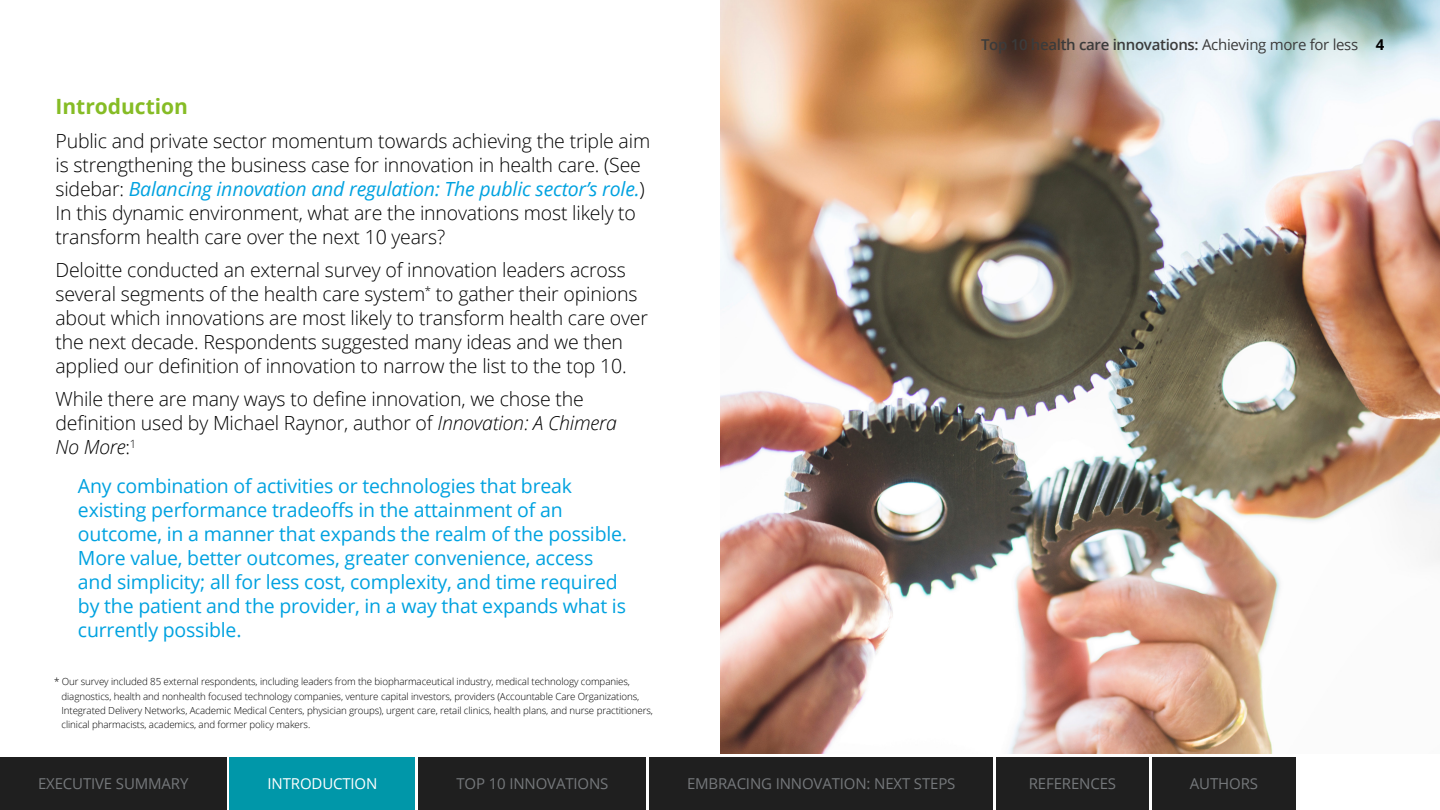
<style>
.page{position:relative;width:1440px;height:810px;background:#fff}
.page>*{position:absolute;margin:0;border:0;box-sizing:border-box;transform-origin:0 0}
.t1{font:700 21px "Open Sans";color:#86bc25}
.t2{font:300 19.5px/24px "Open Sans";letter-spacing:-.01em;color:#000}
.t3{font:19.5px/24px "Open Sans";letter-spacing:-.01em;color:#00a2e0}
.t4{font:15px "Open Sans";letter-spacing:-.01em;color:#75787b}
.t5{font:600 15px "Open Sans";letter-spacing:-.02em;color:#3b3b3b}
.t6{font:15px "Open Sans";letter-spacing:-.01em;color:#fff}
.t7{font:300 9.75px/14.2px "Open Sans";letter-spacing:-.01em;color:#000}
.s1{font-weight:400;font-style:italic;color:#00a2e0}
.s2{font-style:italic}
.s3{font-weight:400}
.s4{font-weight:700;color:#000}
</style>
<div class="page">
<img style="left:720px;top:0;width:720px;height:754px">
<div style="left:0;top:758px;width:226px;height:52px;background:#1f1f1f"></div>
<div style="left:418px;top:758px;width:228px;height:52px;background:#1f1f1f"></div>
<div style="left:650px;top:758px;width:343px;height:52px;background:#1f1f1f"></div>
<div style="left:1152px;top:758px;width:144px;height:52px;background:#1f1f1f"></div>
<div style="left:996px;top:758px;width:153px;height:52px;background:#1f1f1f"></div>
<div style="left:230px;top:758px;width:186px;height:52px;background:#0097a9"></div>
<p class="t1" style="left:56px;top:91px;width:134px">Introduction</p>
<p class="t2" style="left:56px;top:128px;width:596px">Public and private sector momentum towards achieving the triple aim is strengthening the business case for innovation in health care. (See sidebar: <span class="s1">Balancing innovation and regulation: The public sector’s role.</span>)<br>In this dynamic environment, what are the innovations most likely to transform health care over the next 10 years?</p>
<p class="t2" style="left:56px;top:257px;width:594px">Deloitte conducted an external survey of innovation leaders across several segments of the health care system<sup>*</sup> to gather their opinions about which innovations are most likely to transform health care over the next decade. Respondents suggested many ideas and we then applied our definition of innovation to narrow the list to the top 10.</p>
<p class="t2" style="left:56px;top:386px;width:563px">While there are many ways to define innovation, we chose the definition used by Michael Raynor, author of <span class="s2">Innovation: A Chimera<br>No More</span>:<sup>1</sup></p>
<p class="t3" style="left:78px;top:473px;width:551px">Any combination of activities or technologies that break existing performance tradeoffs in the attainment of an outcome, in a manner that expands the realm of the possible.<br>More value, better outcomes, greater convenience, access and simplicity; all for less cost, complexity, and time required by the patient and the provider, in a way that expands what is currently possible.</p>
<p class="t7" style="left:61px;top:675px;width:593px;text-indent:-7px">* Our survey included 85 external respondents, including leaders from the biopharmaceutical industry, medical technology companies, diagnostics, health and nonhealth focused technology companies, venture capital investors, providers (Accountable Care Organizations, Integrated Delivery Networks, Academic Medical Centers, physician groups), urgent care, retail clinics, health plans, and nurse practitioners, clinical pharmacists, academics, and former policy makers.</p>
<p class="t5" style="left:981px;top:34px;width:405px">Top 10 health care innovations: <span class="s3">Achieving more for less</span> <span class="s4">4</span></p>
<p class="t4" style="left:38px;top:774px;width:152px">EXECUTIVE SUMMARY</p>
<p class="t6" style="left:268px;top:774px;width:111px">INTRODUCTION</p>
<p class="t4" style="left:456px;top:774px;width:154px">TOP 10 INNOVATIONS</p>
<p class="t4" style="left:687px;top:774px;width:270px">EMBRACING INNOVATION: NEXT STEPS</p>
<p class="t4" style="left:1029px;top:774px;width:89px">REFERENCES</p>
<p class="t4" style="left:1190px;top:774px;width:70px">AUTHORS</p>
</div>
